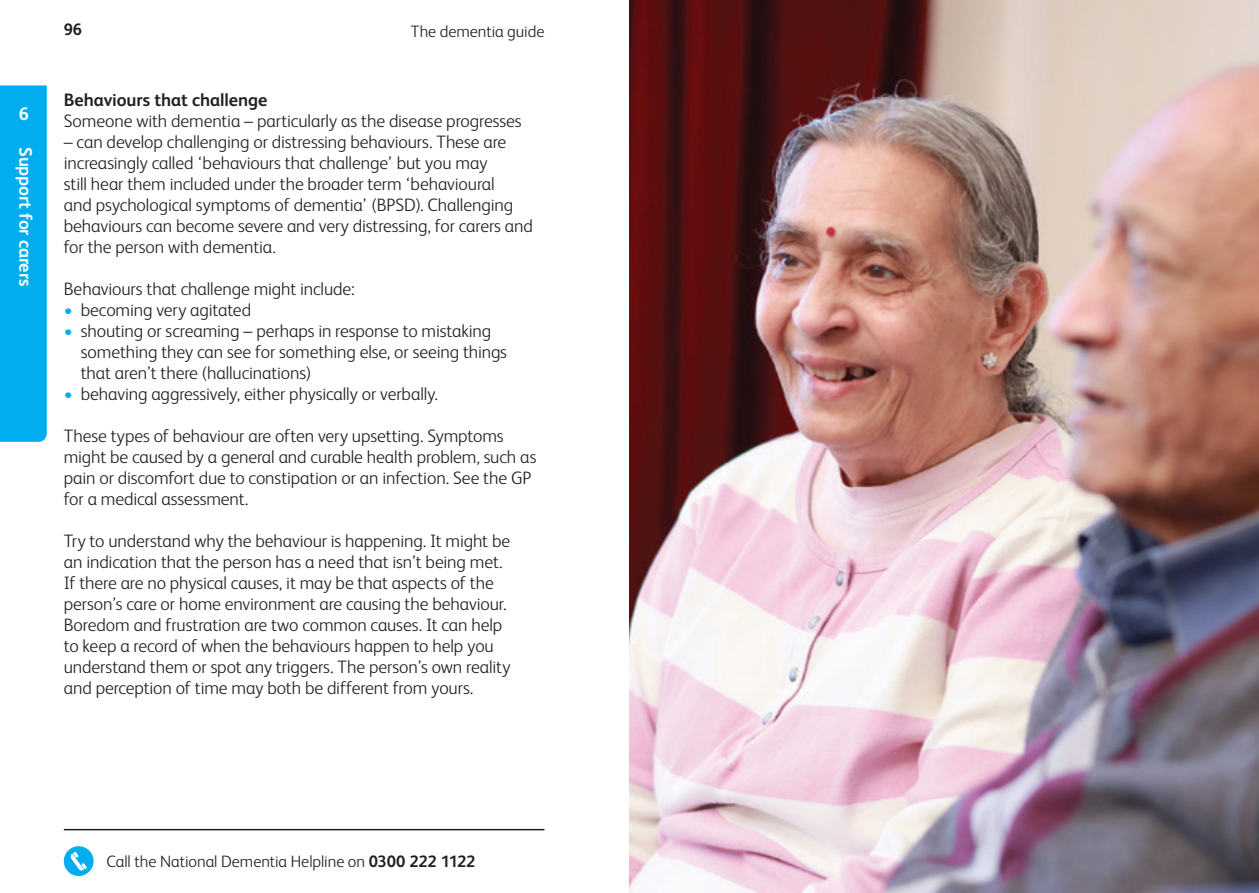
<style>
.page{position:relative;width:1259px;height:893px;background:#fff}
.page>*{position:absolute;margin:0;border:0;box-sizing:border-box;transform-origin:0 0}
.t1{font:300 18px/21px "FS Albert";letter-spacing:-.005em;color:#231f20}
.t2{font:700 18px "FS Albert";letter-spacing:-.005em;color:#231f20}
.t3{font:700 18px "FS Albert";letter-spacing:-.005em;color:#fff}
.t4{font:300 16.5px "FS Albert";color:#231f20}
.t5{font:700 16.5px "FS Albert";color:#231f20}
.s1{color:#00aeef}
.s2{font-weight:700}
</style>
<div class="page">
<hr style="left:64px;top:829px;width:480px;height:1px;background:#231f20">
<div style="left:64px;top:846px;width:30px;height:30px;background:#00aeef;border-radius:50%"></div>
<svg style="left:70px;top:852px;width:17px;height:19px"></svg>
<div style="left:0;top:85px;width:47px;height:357px;background:#00aeef"></div>
<img style="left:629px;top:0;width:630px;height:893px">
<p class="t3" style="left:19px;top:104px;width:12px">6</p>
<p class="t3" style="left:36px;top:147px;width:141px;rotate:90deg">Support for carers</p>
<p class="t5" style="left:64px;top:19px;width:20px">96</p>
<p class="t4" style="left:411px;top:22px;width:135px">The dementia guide</p>
<p class="t2" style="left:64px;top:89px;width:205px">Behaviours that challenge</p>
<p class="t1" style="left:64px;top:110px;width:459px">Someone with dementia – particularly as the disease progresses</p>
<p class="t1" style="left:64px;top:131px;width:471px">– can develop challenging or distressing behaviours. These are increasingly called ‘behaviours that challenge’ but you may<br>still hear them included under the broader term ‘behavioural<br>and psychological symptoms of dementia’ (BPSD). Challenging behaviours can become severe and very distressing, for carers and for the person with dementia.</p>
<p class="t1" style="left:64px;top:278px;width:292px">Behaviours that challenge might include:</p>
<p class="t1" style="left:64px;top:299px;width:189px"><span class="s1">•</span> becoming very agitated</p>
<p class="t1" style="left:81px;top:320px;width:428px;text-indent:-17px"><span class="s1">•</span> shouting or screaming – perhaps in response to mistaking something they can see for something else, or seeing things that aren’t there (hallucinations)</p>
<p class="t1" style="left:64px;top:383px;width:376px"><span class="s1">•</span> behaving aggressively, either physically or verbally.</p>
<p class="t1" style="left:64px;top:425px;width:474px">These types of behaviour are often very upsetting. Symptoms might be caused by a general and curable health problem, such as pain or discomfort due to constipation or an infection. See the GP for a medical assessment.</p>
<p class="t1" style="left:64px;top:530px;width:448px">Try to understand why the behaviour is happening. It might be an indication that the person has a need that isn’t being met.<br>If there are no physical causes, it may be that aspects of the person’s care or home environment are causing the behaviour.<br>Boredom and frustration are two common causes. It can help to keep a record of when the behaviours happen to help you understand them or spot any triggers. The person’s own reality and perception of time may both be different from yours.</p>
<p class="t4" style="left:106px;top:851px;width:371px">Call the National Dementia Helpline on <span class="s2">0300 222 1122</span></p>
</div>
